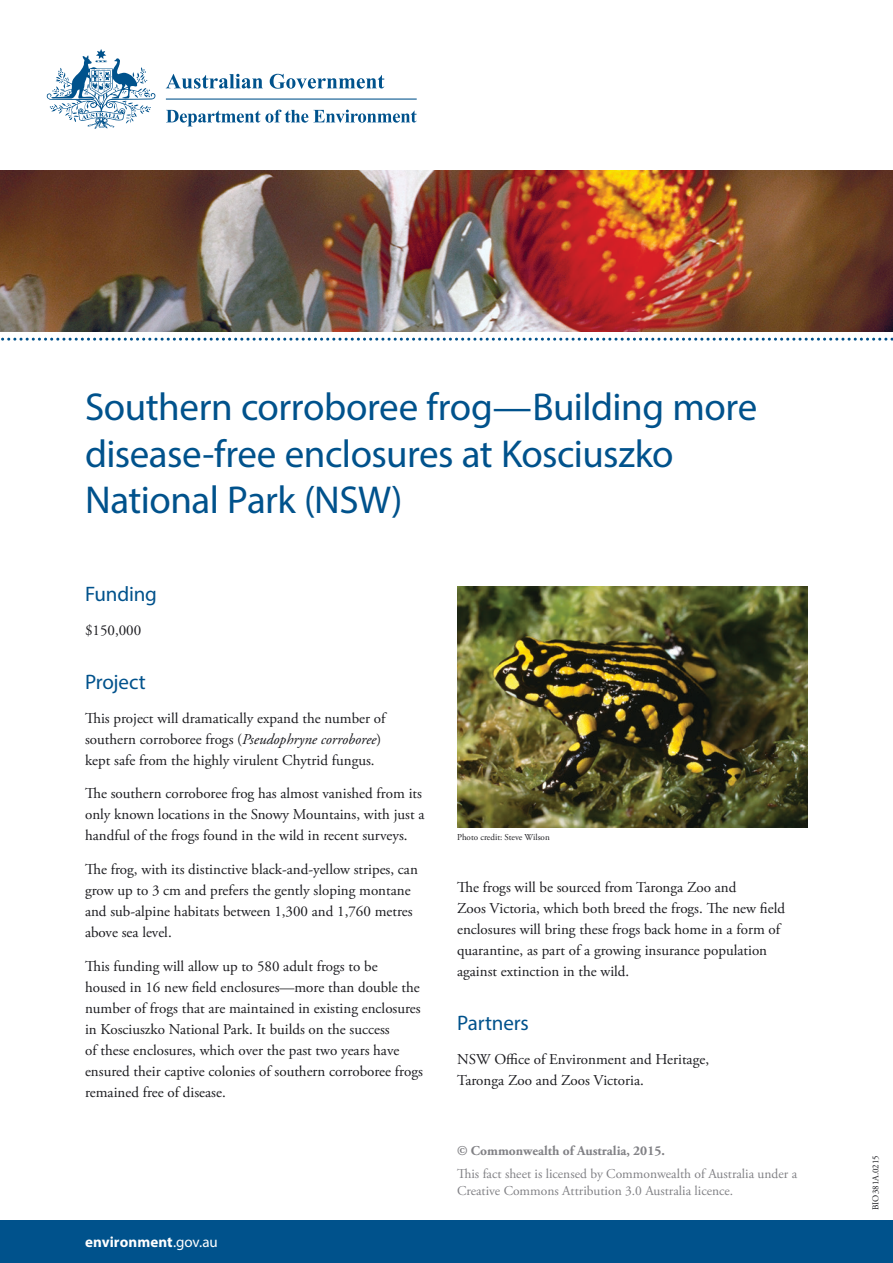
<style>
.page{position:relative;width:893px;height:1263px;background:#fff}
.page>*{position:absolute;margin:0;border:0;box-sizing:border-box;transform-origin:0 0}
.Subhead_1{font:39px/46.5px "Myriad Pro";letter-spacing:-.015em;color:#00528c}
.Subhead_3{font:21px "Myriad Pro";letter-spacing:-.01em;color:#00528c}
.Text{font:15px/21px "Adobe Garamond Pro";color:#1b1b1f}
.t1{font:700 15px "Myriad Pro";letter-spacing:.005em;color:#fff}
.t2{font:13.5px/16.5px "Adobe Garamond Pro";color:#818185}
.t3{font:700 13.5px "Adobe Garamond Pro";color:#818185}
.t4{font:9px "Adobe Garamond Pro";color:#1b1b1f}
.s1{font-style:italic}
.s2{font-weight:400}
</style>
<div class="page">
<div style="left:0;top:1220px;width:893px;height:43px;background:#00528c"></div>
<svg style="left:1px;top:338px;width:892px;height:3px"></svg>
<img style="left:0;top:170px;width:893px;height:162px">
<svg style="left:47px;top:49px;width:370px;height:80px"></svg>
<img style="left:457px;top:587px;width:351px;height:240px">
<h1 class="Subhead_1" style="left:85px;top:383px;width:674px">Southern corroboree frog—Building more disease-free enclosures at Kosciuszko<br>National Park (NSW)</h1>
<h3 class="Subhead_3" style="left:85px;top:581px;width:73px">Funding</h3>
<p class="Text" style="left:85px;top:620px;width:58px">$150,000</p>
<h3 class="Subhead_3" style="left:85px;top:669px;width:62px">Project</h3>
<p class="Text" style="left:85px;top:708px;width:302px">This project will dramatically expand the number of southern corroboree frogs (<span class="s1">Pseudophryne corroboree</span>) kept safe from the highly virulent Chytrid fungus.</p>
<p class="Text" style="left:85px;top:784px;width:341px">The southern corroboree frog has almost vanished from its only known locations in the Snowy Mountains, with just a handful of the frogs found in the wild in recent surveys.</p>
<p class="Text" style="left:85px;top:859px;width:334px">The frog, with its distinctive black-and-yellow stripes, can grow up to 3 cm and prefers the gently sloping montane and sub-alpine habitats between 1,300 and 1,760 metres above sea level.</p>
<p class="Text" style="left:85px;top:956px;width:339px">This funding will allow up to 580 adult frogs to be<br>housed in 16 new field enclosures—more than double the number of frogs that are maintained in existing enclosures in Kosciuszko National Park. It builds on the success<br>of these enclosures, which over the past two years have ensured their captive colonies of southern corroboree frogs remained free of disease.</p>
<p class="t1" style="left:85px;top:1232px;width:134px">environment<span class="s2">.gov.au</span></p>
<p class="t4" style="left:457px;top:832px;width:94px">Photo credit: Steve Wilson</p>
<p class="Text" style="left:457px;top:877px;width:329px">The frogs will be sourced from Taronga Zoo and<br>Zoos Victoria, which both breed the frogs. The new field enclosures will bring these frogs back home in a form of quarantine, as part of a growing insurance population against extinction in the wild.</p>
<h3 class="Subhead_3" style="left:457px;top:1010px;width:73px">Partners</h3>
<p class="Text" style="left:457px;top:1049px;width:253px">NSW Office of Environment and Heritage,<br>Taronga Zoo and Zoos Victoria.</p>
<p class="t3" style="left:457px;top:1143px;width:209px">© Commonwealth of Australia, 2015.</p>
<p class="t2" style="left:457px;top:1166px;width:341px">This fact sheet is licensed by Commonwealth of Australia under a<br>Creative Commons Attribution 3.0 Australia licence.</p>
<p class="t4" style="left:870px;top:1210px;width:56px;rotate:-90deg">BIO381A.0215</p>
</div>
